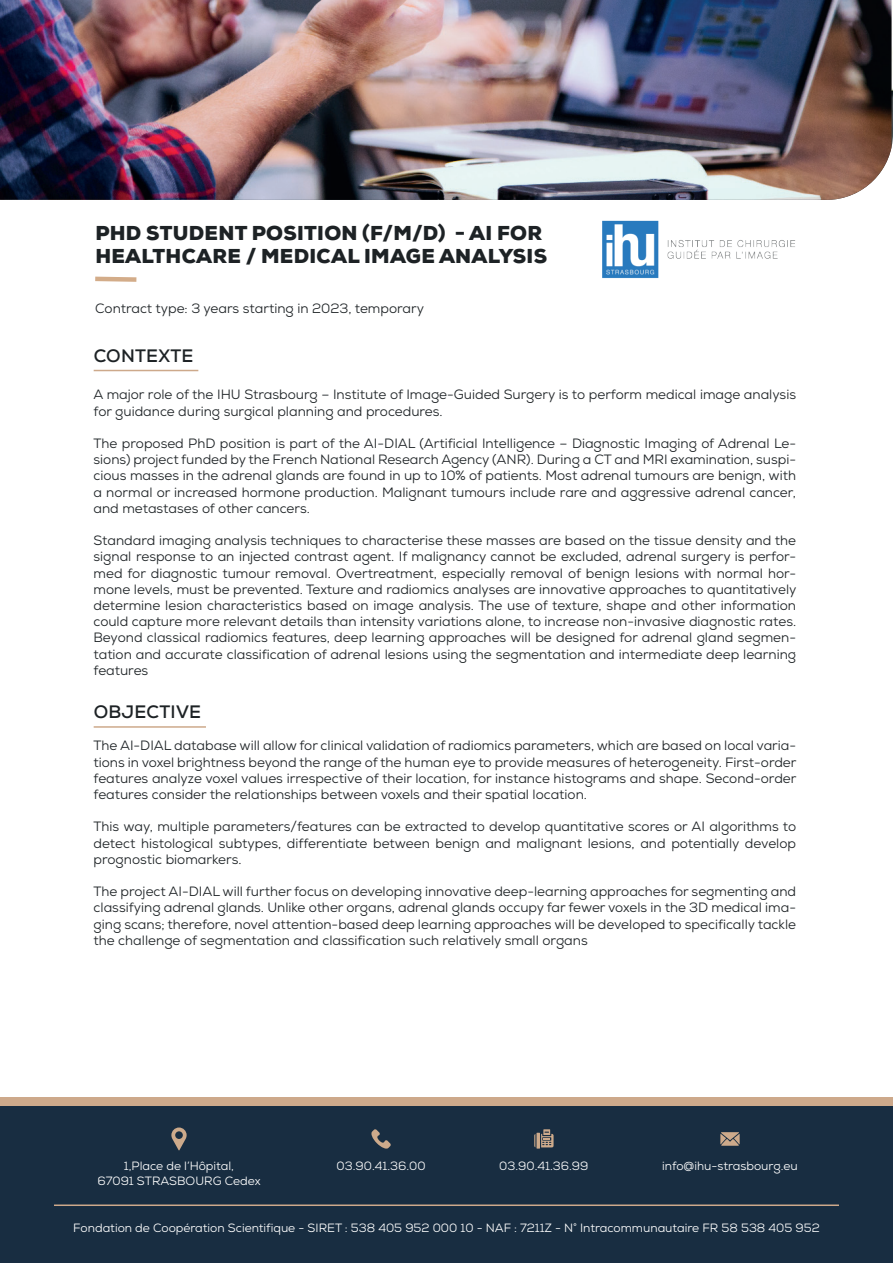
<style>
.page{position:relative;width:893px;height:1263px;background:#fff}
.page>*{position:absolute;margin:0;border:0;box-sizing:border-box;transform-origin:0 0}
.t1{font:900 19.5px/23.4px "Nexa";letter-spacing:.015em;color:#1d2225}
.t2{font:700 18px "Nexa";letter-spacing:.015em;color:#1d2225}
.t3{font:13.5px/16.2px "Nexa";color:#1d2225;text-align:justify}
.t4{font:12px/14.4px "Nexa";color:#fff;text-align:center}
</style>
<div class="page">
<div style="left:0;top:1098px;width:893px;height:165px;background:#182d41"></div>
<hr style="left:94px;top:370px;width:104px;height:1px;background:#cda98b">
<hr style="left:94px;top:726px;width:112px;height:2px;background:#cda98b">
<svg style="left:171px;top:1127px;width:16px;height:23px"></svg>
<svg style="left:720px;top:1132px;width:20px;height:14px"></svg>
<svg style="left:371px;top:1129px;width:20px;height:20px"></svg>
<svg style="left:534px;top:1134px;width:1px;height:13px"></svg>
<svg style="left:536px;top:1133px;width:4px;height:15px"></svg>
<svg style="left:541px;top:1129px;width:13px;height:18px"></svg>
<hr style="left:54px;top:1204px;width:785px;height:2px;background:#cda98b">
<svg style="left:95px;top:276px;width:42px;height:6px"></svg>
<img style="left:602px;top:220px;width:194px;height:59px">
<div style="left:0;top:1098px;width:893px;height:8px;background:#cda98b"></div>
<img style="left:0;top:0;width:891px;height:200px">
<h1 class="t1" style="left:95px;top:221px;width:453px">PHD STUDENT POSITION (F/M/D) - AI FOR<br>HEALTHCARE / MEDICAL IMAGE ANALYSIS</h1>
<p class="t3" style="left:95px;top:302px;width:330px">Contract type: 3 years starting in 2023, temporary</p>
<h2 class="t2" style="left:94px;top:349px;width:101px">CONTEXTE</h2>
<p class="t3" style="left:94px;top:388px;width:704px">A major role of the IHU Strasbourg – Institute of Image-Guided Surgery is to perform medical image analysis for guidance during surgical planning and procedures.</p>
<p class="t3" style="left:94px;top:437px;width:704px">The proposed PhD position is part of the AI-DIAL (Artificial Intelligence – Diagnostic Imaging of Adrenal Le&shy;sions) project funded by the French National Research Agency (ANR). During a CT and MRI examination, suspi&shy;cious masses in the adrenal glands are found in up to 10% of patients. Most adrenal tumours are benign, with a normal or increased hormone production. Malignant tumours include rare and aggressive adrenal cancer, and metastases of other cancers.</p>
<p class="t3" style="left:94px;top:534px;width:704px">Standard imaging analysis techniques to characterise these masses are based on the tissue density and the signal response to an injected contrast agent. If malignancy cannot be excluded, adrenal surgery is perfor&shy;med for diagnostic tumour removal. Overtreatment, especially removal of benign lesions with normal hor&shy;mone levels, must be prevented. Texture and radiomics analyses are innovative approaches to quantitatively determine lesion characteristics based on image analysis. The use of texture, shape and other information could capture more relevant details than intensity variations alone, to increase non-invasive diagnostic rates.<br>Beyond classical radiomics features, deep learning approaches will be designed for adrenal gland segmen&shy;tation and accurate classification of adrenal lesions using the segmentation and intermediate deep learning features</p>
<h2 class="t2" style="left:94px;top:705px;width:109px">OBJECTIVE</h2>
<p class="t3" style="left:94px;top:739px;width:704px">The AI-DIAL database will allow for clinical validation of radiomics parameters, which are based on local varia&shy;tions in voxel brightness beyond the range of the human eye to provide measures of heterogeneity. First-order features analyze voxel values irrespective of their location, for instance histograms and shape. Second-order features consider the relationships between voxels and their spatial location.</p>
<p class="t3" style="left:94px;top:820px;width:704px">This way, multiple parameters/features can be extracted to develop quantitative scores or AI algorithms to detect histological subtypes, differentiate between benign and malignant lesions, and potentially develop prognostic biomarkers.</p>
<p class="t3" style="left:94px;top:885px;width:704px">The project AI-DIAL will further focus on developing innovative deep-learning approaches for segmenting and classifying adrenal glands. Unlike other organs, adrenal glands occupy far fewer voxels in the 3D medical ima&shy;ging scans; therefore, novel attention-based deep learning approaches will be developed to specifically tackle the challenge of segmentation and classification such relatively small organs</p>
<p class="t4" style="left:97px;top:1160px;width:165px">1,Place de l’Hôpital,<br>67091 STRASBOURG Cedex</p>
<p class="t4" style="left:337px;top:1160px;width:90px">03.90.41.36.00</p>
<p class="t4" style="left:499px;top:1160px;width:91px">03.90.41.36.99</p>
<p class="t4" style="left:662px;top:1160px;width:137px">info@ihu-strasbourg.eu</p>
<p class="t4" style="left:73px;top:1222px;width:748px">Fondation de Coopération Scientifique - SIRET : 538 405 952 000 10 - NAF : 7211Z - N° Intracommunautaire FR 58 538 405 952</p>
</div>
